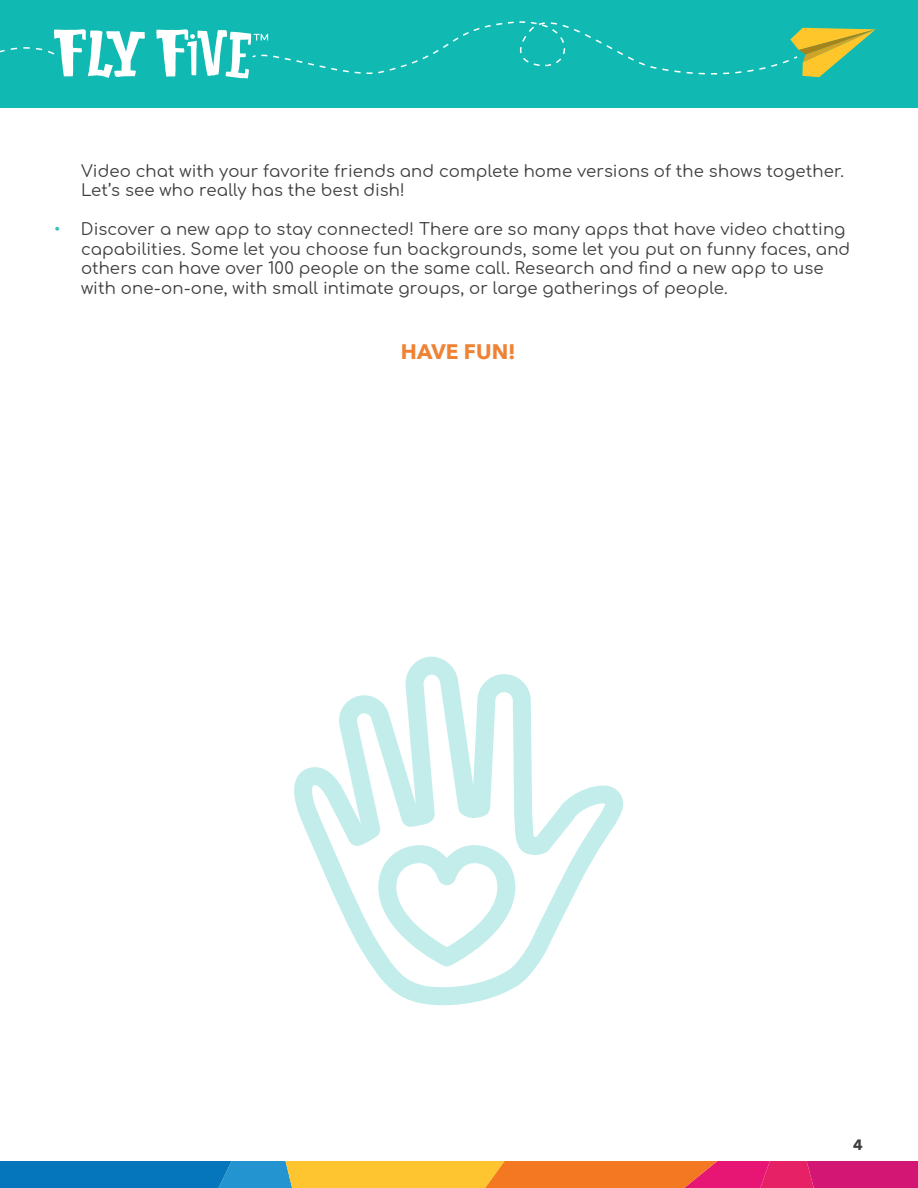
<style>
.page{position:relative;width:918px;height:1188px;background:#fff}
.page>*{position:absolute;margin:0;border:0;box-sizing:border-box;transform-origin:0 0}
.Intro_Pg_Bulleted_Ls{font:700 21px "Avenir Next";letter-spacing:.005em;color:#ef8335}
.Intro_Pg_Bulleted_Ls-2{font:16.5px/19.5px "Comfortaa";letter-spacing:.005em;color:#3e3e3f}
.t1{font:700 15px "Avenir Next";color:#3e3e3f}
.s1{color:#3dbfb9}
</style>
<div class="page">
<div style="left:0;top:0;width:918px;height:108px;background:#10bab2"></div>
<svg style="left:0;top:1161px;width:918px;height:27px;background:#a77469"></svg>
<svg style="left:156px;top:21px;width:720px;height:58px"></svg>
<svg style="left:0;top:29px;width:145px;height:49px"></svg>
<svg style="left:294px;top:656px;width:330px;height:349px"></svg>
<svg style="left:378px;top:845px;width:138px;height:121px"></svg>
<p class="Intro_Pg_Bulleted_Ls-2" style="left:81px;top:159px;width:765px">Video chat with your favorite friends and complete home versions of the shows together.<br>Let’s see who really has the best dish!</p>
<p class="Intro_Pg_Bulleted_Ls-2" style="left:81px;top:217px;width:771px;text-indent:-27px"><span class="s1">•</span> Discover a new app to stay connected! There are so many apps that have video chatting capabilities. Some let you choose fun backgrounds, some let you put on funny faces, and others can have over 100 people on the same call. Research and find a new app to use with one-on-one, with small intimate groups, or large gatherings of people.</p>
<p class="Intro_Pg_Bulleted_Ls" style="left:401px;top:333px;width:116px">HAVE FUN!</p>
<p class="t1" style="left:853px;top:1132px;width:11px">4</p>
</div>
